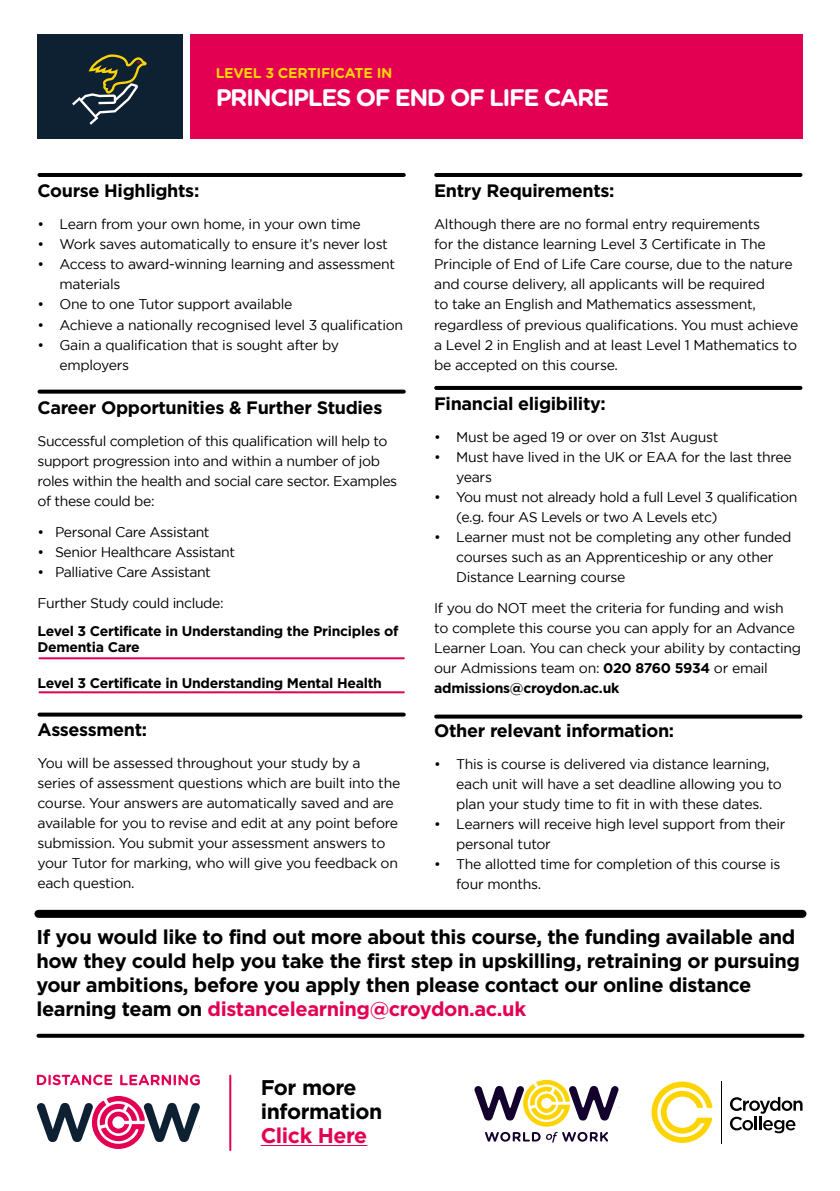
<style>
.page{position:relative;width:840px;height:1191px;background:#fff}
.page>*{position:absolute;margin:0;border:0;box-sizing:border-box;transform-origin:0 0}
.t1{font:700 24px "Gotham Rounded";letter-spacing:-.06em;color:#fff}
.t2{font:700 21.2px/23.6px "Gotham";letter-spacing:-.02em;color:#000}
.t3{font:700 21.2px "Gotham";letter-spacing:-.02em;color:#e30052}
.t4{font:700 20px/24px "Gotham";letter-spacing:-.02em;color:#000}
.t5{font:700 18px "Gotham";letter-spacing:-.02em;color:#000}
.t6{font:700 14.2px "Gotham Rounded";letter-spacing:-.02em;color:#fcd406}
.t7{font:14px/20px "Gotham";letter-spacing:-.02em;color:#000}
.t8{font:700 14px/16px "Gotham";letter-spacing:-.02em;color:#000}
.s1{font-weight:700}
.s2{color:#e30052}
</style>
<div class="page">
<div style="left:38px;top:910px;width:764px;height:8px;background:#000"></div>
<svg style="left:38px;top:1033px;width:764px;height:4px;background:#323232"></svg>
<svg style="left:651px;top:1081px;width:61px;height:62px"></svg>
<hr style="left:721px;top:1081px;width:1px;height:62px;background:#000">
<svg style="left:730px;top:1097px;width:72px;height:36px"></svg>
<svg style="left:474px;top:1079px;width:144px;height:63px"></svg>
<svg style="left:37px;top:1096px;width:163px;height:53px"></svg>
<svg style="left:120px;top:1074px;width:80px;height:11px"></svg>
<svg style="left:37px;top:1074px;width:75px;height:11px"></svg>
<div style="left:37px;top:35px;width:146px;height:104px;background:#0e2132"></div>
<hr style="left:39px;top:173px;width:364px;height:4px;background:#000">
<svg style="left:39px;top:389px;width:364px;height:4px"></svg>
<hr style="left:436px;top:173px;width:364px;height:4px;background:#000">
<svg style="left:436px;top:714px;width:364px;height:4px"></svg>
<svg style="left:436px;top:386px;width:364px;height:4px"></svg>
<svg style="left:39px;top:712px;width:364px;height:4px"></svg>
<hr style="left:39px;top:657px;width:364px;height:2px;background:#e30052">
<hr style="left:229px;top:1075px;width:2px;height:75px;background:#e30052">
<hr style="left:39px;top:691px;width:364px;height:2px;background:#e30052">
<hr style="left:260px;top:1145px;width:107px;height:1px;background:#e30052">
<div style="left:189px;top:35px;width:613px;height:104px;background:#e30052"></div>
<svg style="left:72px;top:54px;width:75px;height:71px"></svg>
<p class="t6" style="left:215px;top:63px;width:178px">LEVEL 3 CERTIFICATE IN</p>
<h1 class="t1" style="left:215px;top:80px;width:395px">PRINCIPLES OF END OF LIFE CARE</h1>
<p class="t5" style="left:37px;top:181px;width:163px">Course Highlights:</p>
<p class="t7" style="left:37px;top:214px;width:325px">• Learn from your own home, in your own time</p>
<p class="t7" style="left:37px;top:234px;width:352px">• Work saves automatically to ensure it’s never lost</p>
<p class="t7" style="left:59px;top:254px;width:337px;text-indent:-22px">• Access to award-winning learning and assessment materials</p>
<p class="t7" style="left:37px;top:294px;width:256px">• One to one Tutor support available</p>
<p class="t7" style="left:37px;top:314px;width:367px">• Achieve a nationally recognised level 3 qualification</p>
<p class="t7" style="left:59px;top:334px;width:281px;text-indent:-22px">• Gain a qualification that is sought after by employers</p>
<p class="t5" style="left:37px;top:397px;width:346px">Career Opportunities &amp; Further Studies</p>
<p class="t7" style="left:37px;top:430px;width:361px">Successful completion of this qualification will help to support progression into and within a number of job roles within the health and social care sector. Examples of these could be:</p>
<p class="t7" style="left:37px;top:522px;width:173px">• Personal Care Assistant</p>
<p class="t7" style="left:37px;top:542px;width:199px">• Senior Healthcare Assistant</p>
<p class="t7" style="left:37px;top:562px;width:175px">• Palliative Care Assistant</p>
<p class="t7" style="left:37px;top:593px;width:187px">Further Study could include:</p>
<p class="t8" style="left:37px;top:622px;width:362px">Level 3 Certificate in Understanding the Principles of<br>Dementia Care</p>
<p class="t8" style="left:37px;top:674px;width:346px">Level 3 Certificate in Understanding Mental Health</p>
<p class="t5" style="left:37px;top:719px;width:111px">Assessment:</p>
<p class="t7" style="left:37px;top:752px;width:364px">You will be assessed throughout your study by a series of assessment questions which are built into the course. Your answers are automatically saved and are available for you to revise and edit at any point before submission. You submit your assessment answers to your Tutor for marking, who will give you feedback on each question.</p>
<p class="t5" style="left:434px;top:181px;width:182px">Entry Requirements:</p>
<p class="t7" style="left:434px;top:214px;width:365px">Although there are no formal entry requirements<br>for the distance learning Level 3 Certificate in The Principle of End of Life Care course, due to the nature and course delivery, all applicants will be required<br>to take an English and Mathematics assessment, regardless of previous qualifications. You must achieve a Level 2 in English and at least Level 1 Mathematics to be accepted on this course.</p>
<p class="t5" style="left:434px;top:393px;width:173px">Financial eligibility:</p>
<p class="t7" style="left:434px;top:426px;width:285px">• Must be aged 19 or over on 31st August</p>
<p class="t7" style="left:456px;top:446px;width:337px;text-indent:-22px">• Must have lived in the UK or EAA for the last three years</p>
<p class="t7" style="left:456px;top:486px;width:342px;text-indent:-22px">• You must not already hold a full Level 3 qualification (e.g. four AS Levels or two A Levels etc)</p>
<p class="t7" style="left:456px;top:526px;width:337px;text-indent:-22px">• Learner must not be completing any other funded courses such as an Apprenticeship or any other<br>Distance Learning course</p>
<p class="t7" style="left:434px;top:598px;width:368px">If you do NOT meet the criteria for funding and wish to complete this course you can apply for an Advance Learner Loan. You can check your ability by contacting our Admissions team on: <span class="s1">020 8760 5934</span> or email <span class="s1">admissions@croydon.ac.uk</span></p>
<p class="t5" style="left:434px;top:720px;width:241px">Other relevant information:</p>
<p class="t7" style="left:456px;top:754px;width:327px;text-indent:-22px">• This is course is delivered via distance learning, each unit will have a set deadline allowing you to plan your study time to fit in with these dates.</p>
<p class="t7" style="left:456px;top:814px;width:331px;text-indent:-22px">• Learners will receive high level support from their personal tutor</p>
<p class="t7" style="left:456px;top:854px;width:326px;text-indent:-22px">• The allotted time for completion of this course is four months.</p>
<p class="t4" style="left:36px;top:924px;width:764px">If you would like to find out more about this course, the funding available and how they could help you take the first step in upskilling, retraining or pursuing your ambitions, before you apply then please contact our online distance learning team on <span class="s2">distancelearning@croydon.ac.uk</span></p>
<h2 class="t2" style="left:260px;top:1075px;width:123px">For more information</h2>
<h2 class="t3" style="left:260px;top:1122px;width:108px">Click Here</h2>
</div>
